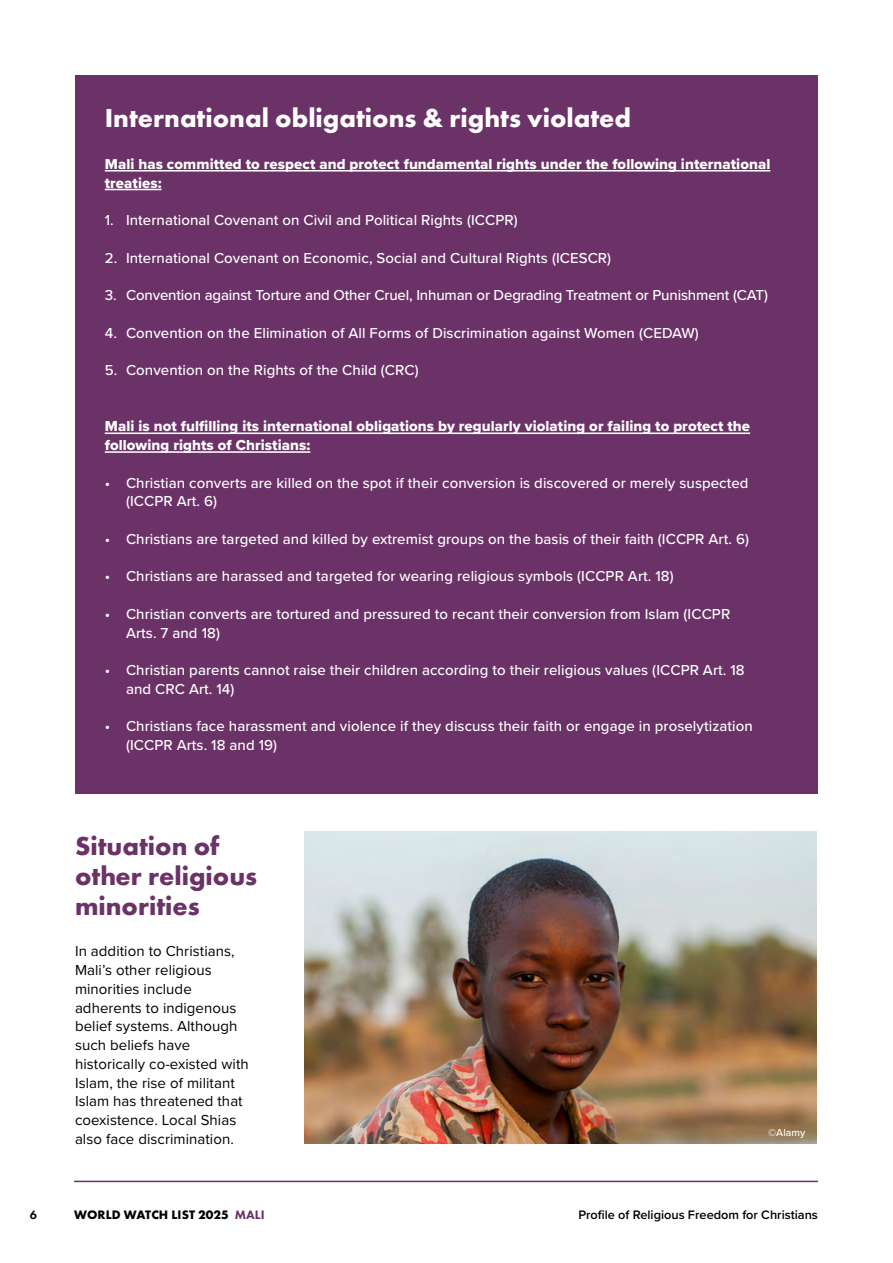
<style>
.page{position:relative;width:893px;height:1263px;background:#fff}
.page>*{position:absolute;margin:0;border:0;box-sizing:border-box;transform-origin:0 0}
.t1{font:700 27px "Futura PT";color:#fff}
.t2{font:700 27px/30px "Futura PT";color:#6b3267}
.t3{font:500 15px/18.8px "Proxima Nova";letter-spacing:.005em;color:#fff}
.t4{font:15px/18.8px "Proxima Nova";letter-spacing:.005em;color:#000}
.t5{font:15px/18.8px "Proxima Nova Extrabld";letter-spacing:.005em;color:#fff}
.t6{font:600 12.75px "Proxima Nova";color:#000}
.t7{font:700 12.75px "Futura PT";letter-spacing:.01em;color:#000}
.t8{font:600 12.75px "Futura PT";color:#000}
.t9{font:500 10.5px "Proxima Nova";letter-spacing:.005em;color:#fff}
.s1{font-weight:800;color:#6b3267}
</style>
<div class="page">
<hr style="left:74px;top:1181px;width:744px;height:1px;background:#6b3267">
<div style="left:75px;top:75px;width:743px;height:718px;background:#6b3267"></div>
<hr style="left:105px;top:170px;width:665px;height:2px;background:#fff">
<hr style="left:105px;top:189px;width:57px;height:1px;background:#fff">
<hr style="left:105px;top:432px;width:645px;height:2px;background:#fff">
<hr style="left:105px;top:451px;width:205px;height:2px;background:#fff">
<img style="left:304px;top:831px;width:513px;height:313px">
<h1 class="t1" style="left:105px;top:101px;width:528px">International obligations &amp; rights violated</h1>
<p class="t5" style="left:105px;top:154px;width:667px">Mali has committed to respect and protect fundamental rights under the following international treaties:</p>
<p class="t3" style="left:105px;top:210px;width:414px">1. International Covenant on Civil and Political Rights (ICCPR)</p>
<p class="t3" style="left:105px;top:248px;width:508px">2. International Covenant on Economic, Social and Cultural Rights (ICESCR)</p>
<p class="t3" style="left:105px;top:285px;width:665px">3. Convention against Torture and Other Cruel, Inhuman or Degrading Treatment or Punishment (CAT)</p>
<p class="t3" style="left:105px;top:323px;width:596px">4. Convention on the Elimination of All Forms of Discrimination against Women (CEDAW)</p>
<p class="t3" style="left:105px;top:360px;width:315px">5. Convention on the Rights of the Child (CRC)</p>
<p class="t5" style="left:105px;top:417px;width:647px">Mali is not fulfilling its international obligations by regularly violating or failing to protect the following rights of Christians:</p>
<p class="t3" style="left:126px;top:473px;width:624px;text-indent:-21px">• Christian converts are killed on the spot if their conversion is discovered or merely suspected (ICCPR Art. 6)</p>
<p class="t3" style="left:105px;top:529px;width:646px">• Christians are targeted and killed by extremist groups on the basis of their faith (ICCPR Art. 6)</p>
<p class="t3" style="left:105px;top:566px;width:570px">• Christians are harassed and targeted for wearing religious symbols (ICCPR Art. 18)</p>
<p class="t3" style="left:126px;top:604px;width:606px;text-indent:-21px">• Christian converts are tortured and pressured to recant their conversion from Islam (ICCPR<br>Arts. 7 and 18)</p>
<p class="t3" style="left:126px;top:660px;width:620px;text-indent:-21px">• Christian parents cannot raise their children according to their religious values (ICCPR Art. 18 and CRC Art. 14)</p>
<p class="t3" style="left:126px;top:716px;width:628px;text-indent:-21px">• Christians face harassment and violence if they discuss their faith or engage in proselytization (ICCPR Arts. 18 and 19)</p>
<h1 class="t2" style="left:75px;top:830px;width:184px">Situation of other religious minorities</h1>
<p class="t4" style="left:75px;top:941px;width:175px">In addition to Christians,<br>Mali’s other religious minorities include adherents to indigenous belief systems. Although such beliefs have historically co-existed with<br>Islam, the rise of militant<br>Islam has threatened that coexistence. Local Shias also face discrimination.</p>
<p class="t9" style="left:768px;top:1124px;width:39px">©Alamy</p>
<p class="t8" style="left:30px;top:1207px;width:9px">6</p>
<p class="t7" style="left:74px;top:1206px;width:192px">WORLD WATCH LIST 2025 <span class="s1">MALI</span></p>
<p class="t6" style="left:578px;top:1205px;width:241px">Profile of Religious Freedom for Christians</p>
</div>
